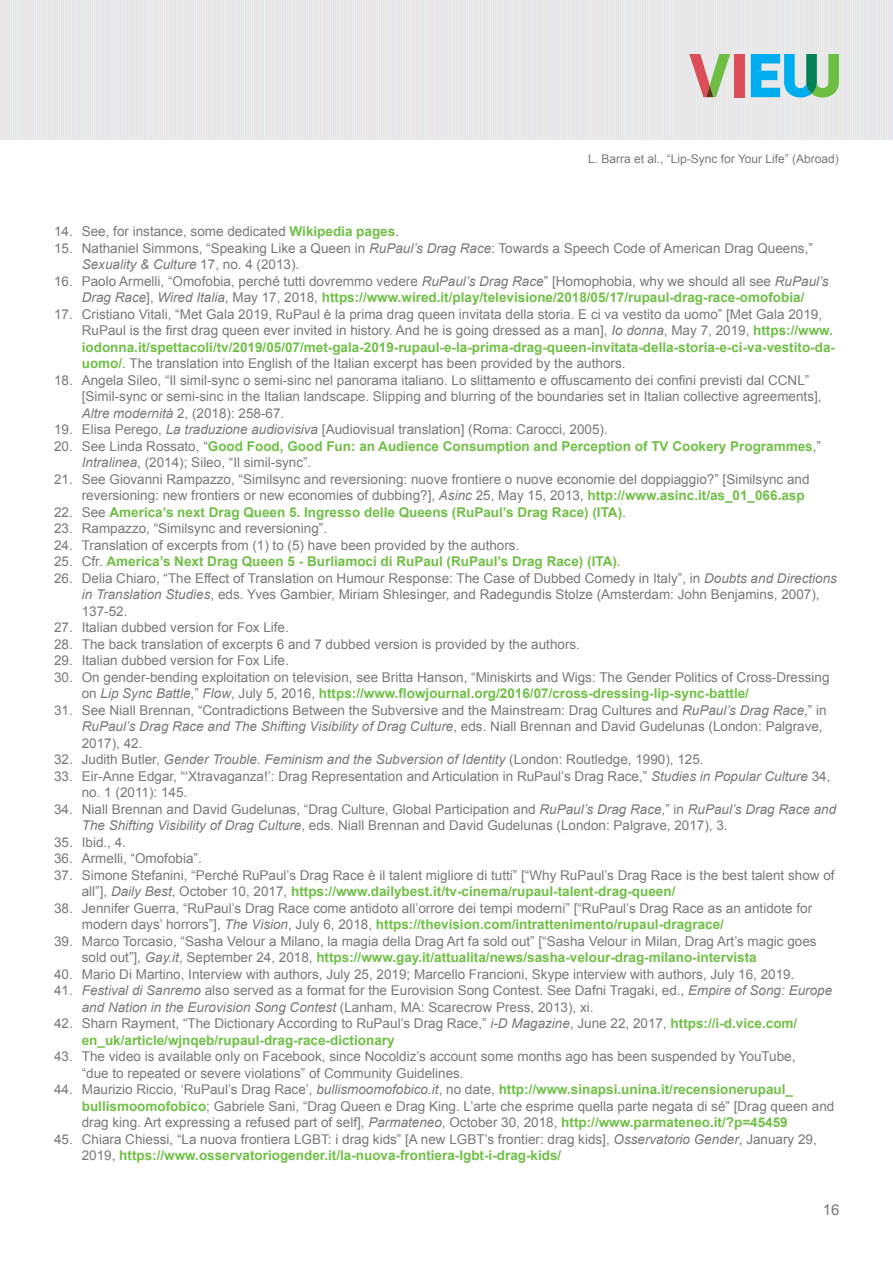
<style>
.page{position:relative;width:893px;height:1263px;background:#fff}
.page>*{position:absolute;margin:0;border:0;box-sizing:border-box;transform-origin:0 0}
.t1{font:15px "Arial";color:#797877}
.Notes{font:13.5px/16.5px "Arial";color:#797877}
.Notes-2{font:700 13.5px/16.5px "Arial";color:#70bf47}
.Notes-3{font:italic 13.5px "Arial";color:#797877}
.t2{font:12px "Arial";color:#797877}
.s1{font-weight:700;color:#70bf47}
.s2{font-style:italic}
.s3{font-weight:400;color:#797877}
.s4{font-weight:400;font-style:italic;color:#797877}
.s5{font-style:normal}
</style>
<div class="page">
<img style="left:0;top:0;width:893px;height:140px">
<div style="left:734px;top:54px;width:10px;height:43px;background:#db4d58"></div>
<svg style="left:751px;top:54px;width:88px;height:44px;background:#64c0c4"></svg>
<svg style="left:689px;top:54px;width:41px;height:43px;background:#c6b69c"></svg>
<p class="t2" style="left:588px;top:151px;width:252px">L. Barra et al., “Lip-Sync for Your Life” (Abroad)</p>
<p class="Notes" style="left:54px;top:223px;width:347px">14. See, for instance, some dedicated <span class="s1">Wikipedia pages</span>.</p>
<p class="Notes" style="left:82px;top:240px;width:733px;text-indent:-28px">15. Nathaniel Simmons, “Speaking Like a Queen in <span class="s2">RuPaul’s Drag Race</span>: Towards a Speech Code of American Drag Queens,”<br><span class="s2">Sexuality &amp; Culture</span> 17, no. 4 (2013).</p>
<p class="Notes" style="left:54px;top:273px;width:776px;text-align:center">16. Paolo Armelli, “Omofobia, perché tutti dovremmo vedere <span class="s2">RuPaul’s Drag Race</span>” [Homophobia, why we should all see <span class="s2">RuPaul’s<br>Drag Race</span>], <span class="s2">Wired Italia</span>, May 17, 2018, <span class="s1">https://www.wired.it/play/televisione/2018/05/17/rupaul-drag-race-omofobia/</span></p>
<p class="Notes" style="left:82px;top:306px;width:755px;text-indent:-28px">17. Cristiano Vitali, “Met Gala 2019, RuPaul è la prima drag queen invitata della storia. E ci va vestito da uomo” [Met Gala 2019, RuPaul is the first drag queen ever invited in history. And he is going dressed as a man], <span class="s2">Io donna</span>, May 7, 2019, <span class="s1">https://www. iodonna.it/spettacoli/tv/2019/05/07/met-gala-2019-rupaul-e-la-prima-drag-queen-invitata-della-storia-e-ci-va-vestito-da&shy;uomo/</span>. The translation into English of the Italian excerpt has been provided by the authors.</p>
<p class="Notes" style="left:82px;top:372px;width:741px;text-indent:-28px">18. Angela Sileo, “Il simil-sync o semi-sinc nel panorama italiano. Lo slittamento e offuscamento dei confini previsti dal CCNL” [Simil-sync or semi-sinc in the Italian landscape. Slipping and blurring of the boundaries set in Italian collective agreements],<br><span class="s2">Altre modernità</span> 2, (2018): 258-67.</p>
<p class="Notes" style="left:54px;top:421px;width:555px">19. Elisa Perego, <span class="s2">La traduzione audiovisiva</span> [Audiovisual translation] (Roma: Carocci, 2005).</p>
<p class="Notes-2" style="left:82px;top:438px;width:741px;text-indent:-28px"><span class="s3">20. See Linda Rossato, “</span>Good Food, Good Fun: an Audience Consumption and Perception of TV Cookery Programmes<span class="s3">,”<br></span><span class="s4">Intralinea</span><span class="s3">, (2014); Sileo, “Il simil-sync”.</span></p>
<p class="Notes" style="left:82px;top:471px;width:729px;text-indent:-28px">21. See Giovanni Rampazzo, “Similsync and reversioning: nuove frontiere o nuove economie del doppiaggio?” [Similsync and reversioning: new frontiers or new economies of dubbing?], <span class="s2">Asinc</span> 25, May 15, 2013, <span class="s1">http://www.asinc.it/as_01_066.asp</span></p>
<p class="Notes-2" style="left:54px;top:504px;width:573px"><span class="s3">22. See</span> America’s next Drag Queen 5. Ingresso delle Queens (RuPaul’s Drag Race) (ITA)<span class="s3">.</span></p>
<p class="Notes" style="left:54px;top:520px;width:275px">23. Rampazzo, “Similsync and reversioning”.</p>
<p class="Notes" style="left:54px;top:537px;width:467px">24. Translation of excerpts from (1) to (5) have been provided by the authors.</p>
<p class="Notes-2" style="left:54px;top:553px;width:568px"><span class="s3">25. Cfr.</span> America’s Next Drag Queen 5 - Burliamoci di RuPaul (RuPaul’s Drag Race) (ITA)<span class="s3">.</span></p>
<p class="Notes" style="left:82px;top:570px;width:757px;text-indent:-28px">26. Delia Chiaro, “The Effect of Translation on Humour Response: The Case of Dubbed Comedy in Italy”, in <span class="s2">Doubts and Directions in Translation Studies</span>, eds. Yves Gambier, Miriam Shlesinger, and Radegundis Stolze (Amsterdam: John Benjamins, 2007),<br>137-52.</p>
<p class="Notes" style="left:54px;top:619px;width:236px">27. Italian dubbed version for Fox Life.</p>
<p class="Notes" style="left:54px;top:636px;width:528px">28. The back translation of excerpts 6 and 7 dubbed version is provided by the authors.</p>
<p class="Notes" style="left:54px;top:652px;width:236px">29. Italian dubbed version for Fox Life.</p>
<p class="Notes" style="left:82px;top:669px;width:749px;text-indent:-28px">30. On gender-bending exploitation on television, see Britta Hanson, “Miniskirts and Wigs: The Gender Politics of Cross-Dressing on <span class="s2">Lip Sync Battle</span>,” <span class="s2">Flow</span>, July 5, 2016, <span class="s1">https://www.flowjournal.org/2016/07/cross-dressing-lip-sync-battle/</span></p>
<p class="Notes" style="left:82px;top:702px;width:746px;text-indent:-28px">31. See Niall Brennan, “Contradictions Between the Subversive and the Mainstream: Drag Cultures and <span class="s2">RuPaul’s Drag Race</span>,” in<br><span class="s2">RuPaul’s Drag Race and The Shifting Visibility of Drag Culture</span>, eds. Niall Brennan and David Gudelunas (London: Palgrave,<br>2017), 42.</p>
<p class="Notes-3" style="left:54px;top:751px;width:651px"><span class="s5">32. Judith Butler,</span> Gender Trouble. Feminism and the Subversion of Identity <span class="s5">(London: Routledge, 1990), 125.</span></p>
<p class="Notes" style="left:82px;top:768px;width:750px;text-indent:-28px">33. Eir-Anne Edgar, “‘Xtravaganza!’: Drag Representation and Articulation in RuPaul’s Drag Race,” <span class="s2">Studies in Popular Culture</span> 34, no. 1 (2011): 145.</p>
<p class="Notes" style="left:82px;top:801px;width:756px;text-indent:-28px">34. Niall Brennan and David Gudelunas, “Drag Culture, Global Participation and <span class="s2">RuPaul’s Drag Race</span>,” in <span class="s2">RuPaul’s Drag Race and<br>The Shifting Visibility of Drag Culture</span>, eds. Niall Brennan and David Gudelunas (London: Palgrave, 2017), 3.</p>
<p class="Notes" style="left:54px;top:834px;width:74px">35. Ibid., 4.</p>
<p class="Notes" style="left:54px;top:850px;width:149px">36. Armelli, “Omofobia”.</p>
<p class="Notes" style="left:82px;top:867px;width:754px;text-indent:-28px">37. Simone Stefanini, “Perché RuPaul’s Drag Race è il talent migliore di tutti” [“Why RuPaul’s Drag Race is the best talent show of all”], <span class="s2">Daily Best</span>, October 10, 2017, <span class="s1">https://www.dailybest.it/tv-cinema/rupaul-talent-drag-queen/</span></p>
<p class="Notes" style="left:82px;top:900px;width:732px;text-indent:-28px">38. Jennifer Guerra, “RuPaul’s Drag Race come antidoto all’orrore dei tempi moderni” [“RuPaul’s Drag Race as an antidote for modern days’ horrors”], <span class="s2">The Vision</span>, July 6, 2018, <span class="s1">https://thevision.com/intrattenimento/rupaul-dragrace/</span></p>
<p class="Notes" style="left:82px;top:933px;width:736px;text-indent:-28px">39. Marco Torcasio, “Sasha Velour a Milano, la magia della Drag Art fa sold out” [“Sasha Velour in Milan, Drag Art’s magic goes sold out”], <span class="s2">Gay.it</span>, September 24, 2018, <span class="s1">https://www.gay.it/attualita/news/sasha-velour-drag-milano-intervista</span></p>
<p class="Notes" style="left:54px;top:966px;width:742px">40. Mario Di Martino, Interview with authors, July 25, 2019; Marcello Francioni, Skype interview with authors, July 16, 2019.</p>
<p class="Notes" style="left:82px;top:982px;width:752px;text-indent:-28px">41. <span class="s2">Festival di Sanremo</span> also served as a format for the Eurovision Song Contest. See Dafni Tragaki, ed., <span class="s2">Empire of Song: Europe and Nation in the Eurovision Song Contest</span> (Lanham, MA: Scarecrow Press, 2013), xi.</p>
<p class="Notes" style="left:82px;top:1015px;width:717px;text-indent:-28px">42. Sharn Rayment, “The Dictionary According to RuPaul’s Drag Race,” <span class="s2">i-D Magazine</span>, June 22, 2017, <span class="s1">https://i-d.vice.com/ en_uk/article/wjnqeb/rupaul-drag-race-dictionary</span></p>
<p class="Notes" style="left:82px;top:1048px;width:715px;text-indent:-28px">43. The video is available only on Facebook, since Nocoldiz’s account some months ago has been suspended by YouTube, “due to repeated or severe violations” of Community Guidelines.</p>
<p class="Notes" style="left:82px;top:1081px;width:754px;text-indent:-28px">44. Maurizio Riccio, ‘RuPaul’s Drag Race’, <span class="s2">bullismoomofobico.it</span>, no date, <span class="s1">http://www.sinapsi.unina.it/recensionerupaul_ bullismoomofobico</span>; Gabriele Sani, “Drag Queen e Drag King. L’arte che esprime quella parte negata di sé” [Drag queen and drag king. Art expressing a refused part of self], <span class="s2">Parmateneo</span>, October 30, 2018, <span class="s1">http://www.parmateneo.it/?p=45459</span></p>
<p class="Notes" style="left:82px;top:1131px;width:737px;text-indent:-28px">45. Chiara Chiessi, “La nuova frontiera LGBT: i drag kids” [A new LGBT’s frontier: drag kids], <span class="s2">Osservatorio Gender</span>, January 29,<br>2019, <span class="s1">https://www.osservatoriogender.it/la-nuova-frontiera-lgbt-i-drag-kids/</span></p>
<p class="t1" style="left:823px;top:1200px;width:18px">16</p>
</div>
